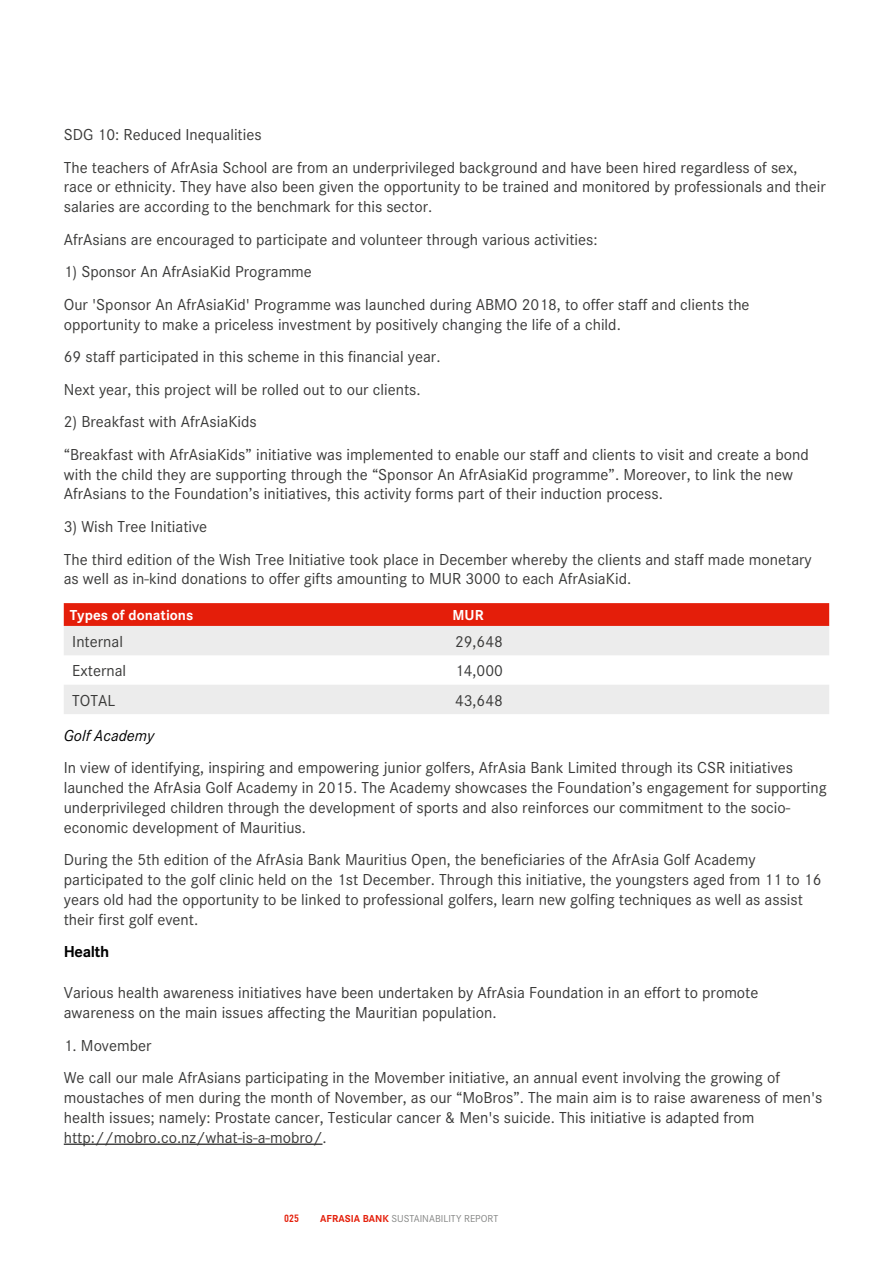
<style>
.page{position:relative;width:893px;height:1263px;background:#fff}
.page>*{position:absolute;margin:0;border:0;box-sizing:border-box;transform-origin:0 0}
.t1{font:16.5px/19.8px "Corporate S";color:#3a3a39}
.t2{font:italic 16.5px "Corporate S";color:#000}
.t3{font:700 16.5px "Corporate S";letter-spacing:-.025em;color:#000}
.t4{font:700 15px "Corporate S";color:#fff}
.t5{font:10.5px "Corporate S";color:#868786}
.t6{font:500 10.5px "PF Din Text Cond Pro";color:#e41e0a}
.s1{font-weight:700;color:#e41e0a}
</style>
<div class="page">
<hr style="left:64px;top:1144px;width:258px;height:1px;background:#000">
<svg style="left:64px;top:603px;width:765px;height:23px;background:#e41f0b"></svg>
<svg style="left:64px;top:626px;width:765px;height:88px;fill:#ececec"></svg>
<p class="t1" style="left:64px;top:118px;width:735px;line-height:32.5px">SDG 10: Reduced Inequalities<br>The teachers of AfrAsia School are from an underprivileged background and have been hired regardless of sex,</p>
<p class="t1" style="left:64px;top:177px;width:763px">race or ethnicity. They have also been given the opportunity to be trained and monitored by professionals and their salaries are according to the benchmark for this sector.</p>
<p class="t1" style="left:64px;top:229px;width:535px">AfrAsians are encouraged to participate and volunteer through various activities:</p>
<p class="t1" style="left:64px;top:256px;width:687px;line-height:32.5px">1) Sponsor An AfrAsiaKid Programme<br>Our 'Sponsor An AfrAsiaKid' Programme was launched during ABMO 2018, to offer staff and clients the</p>
<p class="t1" style="left:64px;top:308px;width:556px;line-height:32.5px">opportunity to make a priceless investment by positively changing the life of a child.<br>69 staff participated in this scheme in this financial year.<br>Next year, this project will be rolled out to our clients.</p>
<p class="t1" style="left:64px;top:406px;width:746px;line-height:32.5px">2) Breakfast with AfrAsiaKids<br>“Breakfast with AfrAsiaKids” initiative was implemented to enable our staff and clients to visit and create a bond</p>
<p class="t1" style="left:64px;top:464px;width:731px">with the child they are supporting through the “Sponsor An AfrAsiaKid programme”. Moreover, to link the new<br>AfrAsians to the Foundation’s initiatives, this activity forms part of their induction process.</p>
<p class="t1" style="left:64px;top:510px;width:749px;line-height:32.5px">3) Wish Tree Initiative<br>The third edition of the Wish Tree Initiative took place in December whereby the clients and staff made monetary</p>
<p class="t1" style="left:64px;top:569px;width:567px">as well as in-kind donations to offer gifts amounting to MUR 3000 to each AfrAsiaKid.</p>
<p class="t4" style="left:70px;top:606px;width:125px">Types of donations</p>
<p class="t4" style="left:452px;top:606px;width:33px">MUR</p>
<p class="t1" style="left:72px;top:631px;width:52px">Internal</p>
<p class="t1" style="left:455px;top:631px;width:49px">29,648</p>
<p class="t1" style="left:72px;top:661px;width:55px">External</p>
<p class="t1" style="left:455px;top:661px;width:49px">14,000</p>
<p class="t1" style="left:72px;top:690px;width:45px">TOTAL</p>
<p class="t1" style="left:455px;top:690px;width:49px">43,648</p>
<p class="t2" style="left:64px;top:726px;width:92px">Golf Academy</p>
<p class="t1" style="left:64px;top:758px;width:764px">In view of identifying, inspiring and empowering junior golfers, AfrAsia Bank Limited through its CSR initiatives launched the AfrAsia Golf Academy in 2015. The Academy showcases the Foundation’s engagement for supporting underprivileged children through the development of sports and also reinforces our commitment to the socio&shy;economic development of Mauritius.</p>
<p class="t1" style="left:64px;top:850px;width:759px">During the 5th edition of the AfrAsia Bank Mauritius Open, the beneficiaries of the AfrAsia Golf Academy participated to the golf clinic held on the 1st December. Through this initiative, the youngsters aged from 11 to 16 years old had the opportunity to be linked to professional golfers, learn new golfing techniques as well as assist their first golf event.</p>
<p class="t3" style="left:64px;top:942px;width:47px">Health</p>
<p class="t1" style="left:64px;top:983px;width:696px">Various health awareness initiatives have been undertaken by AfrAsia Foundation in an effort to promote awareness on the main issues affecting the Mauritian population.</p>
<p class="t1" style="left:64px;top:1029px;width:718px;line-height:32.5px">1. Movember<br>We call our male AfrAsians participating in the Movember initiative, an annual event involving the growing of</p>
<p class="t1" style="left:64px;top:1088px;width:760px">moustaches of men during the month of November, as our “MoBros”. The main aim is to raise awareness of men's health issues; namely: Prostate cancer, Testicular cancer &amp; Men's suicide. This initiative is adapted from http://mobro.co.nz/what-is-a-mobro/.</p>
<p class="t6" style="left:284px;top:1212px;width:16px">025</p>
<p class="t5" style="left:320px;top:1213px;width:179px"><span class="s1">AFRASIA BANK</span> SUSTAINABILITY REPORT</p>
</div>
